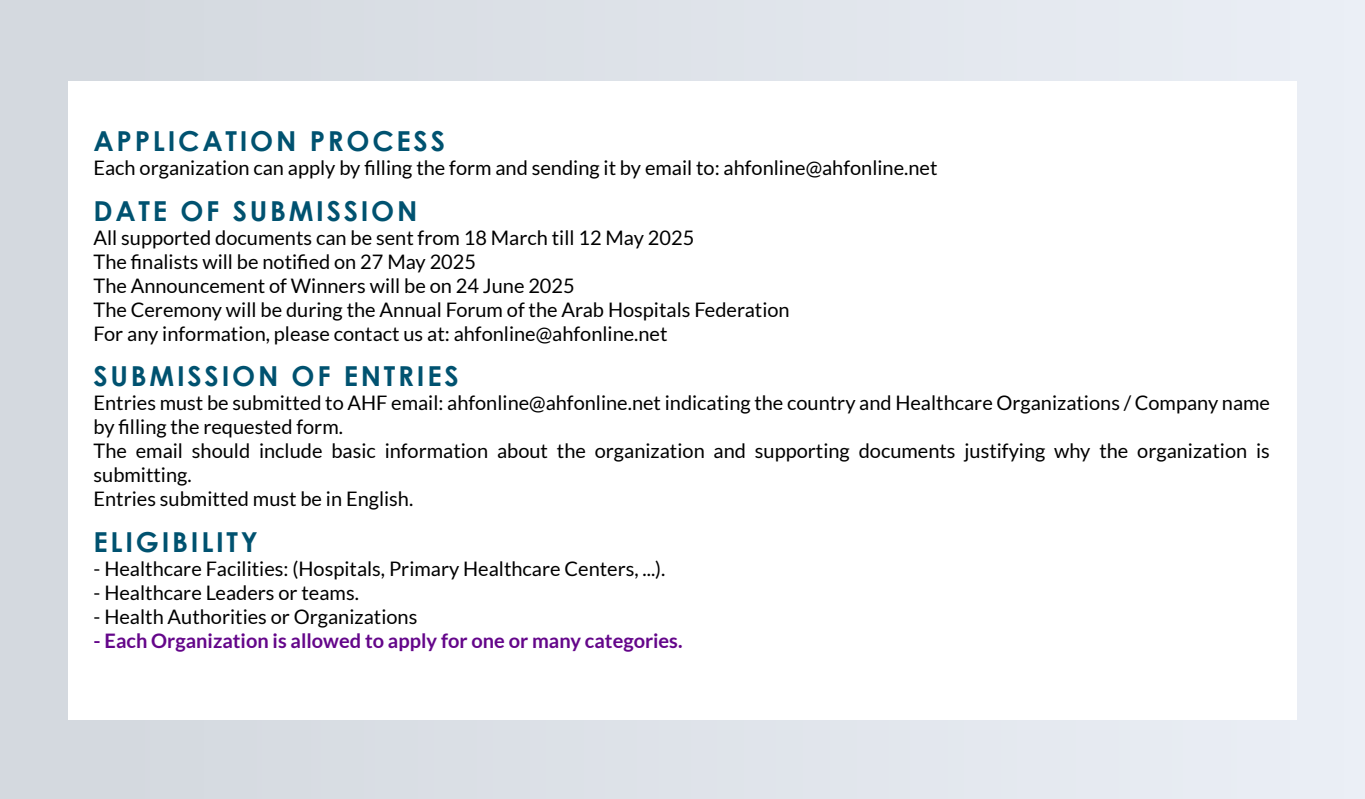
<style>
.page{position:relative;width:1365px;height:799px;background:#dee3e9}
.page>*{position:absolute;margin:0;border:0;box-sizing:border-box;transform-origin:0 0}
.t1{font:700 27.5px "Century Gothic";letter-spacing:.1em;color:#005270}
.t2{font:20px/24px "Lato";color:#000}
.t3{font:700 20px "Lato";color:#64068a}
</style>
<div class="page">
<div style="left:68px;top:81px;width:1229px;height:638px;background:#fff"></div>
<h1 class="t1" style="left:94px;top:120px;width:353px">APPLICATION PROCESS</h1>
<p class="t2" style="left:94px;top:156px;width:845px">Each organization can apply by filling the form and sending it by email to: ahfonline@ahfonline.net</p>
<h1 class="t1" style="left:94px;top:190px;width:325px">DATE OF SUBMISSION</h1>
<p class="t2" style="left:94px;top:225px;width:698px">All supported documents can be sent from 18 March till 12 May 2025<br>The finalists will be notified on 27 May 2025<br>The Announcement of Winners will be on 24 June 2025<br>The Ceremony will be during the Annual Forum of the Arab Hospitals Federation For any information, please contact us at: ahfonline@ahfonline.net</p>
<h1 class="t1" style="left:94px;top:355px;width:367px">SUBMISSION OF ENTRIES</h1>
<p class="t2" style="left:94px;top:391px;width:1178px">Entries must be submitted to AHF email: ahfonline@ahfonline.net indicating the country and Healthcare Organizations / Company name by filling the requested form.<br>The email should include basic information about the organization and supporting documents justifying why the organization is submitting.<br>Entries submitted must be in English.</p>
<h1 class="t1" style="left:94px;top:521px;width:166px">ELIGIBILITY</h1>
<p class="t2" style="left:94px;top:556px;width:573px">- Healthcare Facilities: (Hospitals, Primary Healthcare Centers, ...).</p>
<p class="t2" style="left:94px;top:580px;width:267px">- Healthcare Leaders or teams.</p>
<p class="t2" style="left:94px;top:604px;width:325px">- Health Authorities or Organizations</p>
<p class="t3" style="left:94px;top:629px;width:591px">- Each Organization is allowed to apply for one or many categories.</p>
</div>
